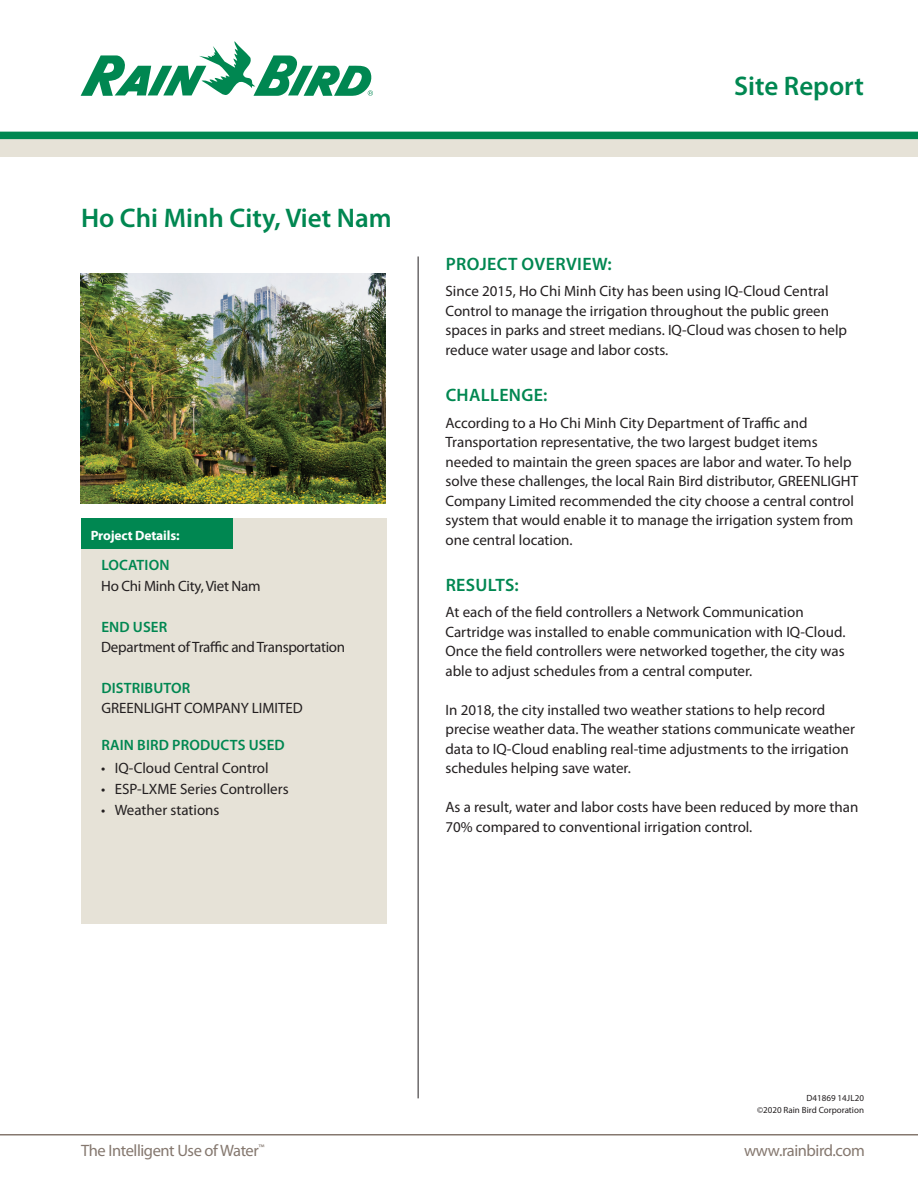
<style>
.page{position:relative;width:918px;height:1188px;background:#fff}
.page>*{position:absolute;margin:0;border:0;box-sizing:border-box;transform-origin:0 0}
.t1{font:600 27px "Myriad Pro";color:#008751}
.t2{font:600 18px "Myriad Pro";letter-spacing:.02em;color:#008751}
.t3{font:16.5px "Myriad Pro";letter-spacing:-.025em;color:#85786f}
.t4{font:15px/19.5px "Myriad Pro";color:#231f20}
.t5{font:15px "Myriad Pro";letter-spacing:-.02em;color:#231f20}
.t6{font:600 15px "Myriad Pro";letter-spacing:.01em;color:#008751}
.t7{font:700 13.5px "Myriad Pro";letter-spacing:-.01em;color:#fff}
.t8{font:9px/12px "Myriad Pro";color:#231f20;text-align:right}
</style>
<div class="page">
<div style="left:81px;top:518px;width:305px;height:406px;background:#e6e2d7"></div>
<svg style="left:81px;top:41px;width:292px;height:54px"></svg>
<div style="left:0;top:135px;width:918px;height:22px;background:#e6e2d7"></div>
<div style="left:0;top:132px;width:918px;height:7px;background:#008751"></div>
<img style="left:80px;top:273px;width:306px;height:230px">
<hr style="left:418px;top:256px;width:1px;height:842px;background:#231f20">
<hr style="left:0;top:1134px;width:918px;height:2px;background:#85786f">
<div style="left:82px;top:518px;width:151px;height:31px;background:#008751"></div>
<h1 class="t1" style="left:81px;top:201px;width:312px">Ho Chi Minh City, Viet Nam</h1>
<p class="t7" style="left:91px;top:527px;width:90px">Project Details:</p>
<p class="t6" style="left:101px;top:556px;width:70px">LOCATION</p>
<p class="t5" style="left:101px;top:576px;width:161px">Ho Chi Minh City, Viet Nam</p>
<p class="t6" style="left:101px;top:617px;width:67px">END USER</p>
<p class="t5" style="left:101px;top:638px;width:245px">Department of Traffic and Transportation</p>
<p class="t6" style="left:101px;top:678px;width:91px">DISTRIBUTOR</p>
<p class="t4" style="left:101px;top:698px;width:203px">GREENLIGHT COMPANY LIMITED</p>
<p class="t6" style="left:101px;top:735px;width:185px">RAIN BIRD PRODUCTS USED</p>
<p class="t4" style="left:101px;top:758px;width:169px">• IQ-Cloud Central Control</p>
<p class="t4" style="left:101px;top:779px;width:189px">• ESP-LXME Series Controllers</p>
<p class="t4" style="left:101px;top:800px;width:120px">• Weather stations</p>
<h1 class="t1" style="left:734px;top:68px;width:131px">Site Report</h1>
<p class="t2" style="left:446px;top:253px;width:168px">PROJECT OVERVIEW:</p>
<p class="t4" style="left:446px;top:281px;width:403px">Since 2015, Ho Chi Minh City has been using IQ-Cloud Central Control to manage the irrigation throughout the public green spaces in parks and street medians. IQ-Cloud was chosen to help reduce water usage and labor costs.</p>
<p class="t2" style="left:446px;top:384px;width:103px">CHALLENGE:</p>
<p class="t4" style="left:446px;top:412px;width:414px">According to a Ho Chi Minh City Department of Traffic and Transportation representative, the two largest budget items needed to maintain the green spaces are labor and water. To help solve these challenges, the local Rain Bird distributor, GREENLIGHT Company Limited recommended the city choose a central control system that would enable it to manage the irrigation system from one central location.</p>
<p class="t2" style="left:446px;top:574px;width:75px">RESULTS:</p>
<p class="t4" style="left:446px;top:602px;width:401px">At each of the field controllers a Network Communication Cartridge was installed to enable communication with IQ-Cloud.<br>Once the field controllers were networked together, the city was able to adjust schedules from a central computer.</p>
<p class="t4" style="left:446px;top:700px;width:411px">In 2018, the city installed two weather stations to help record precise weather data. The weather stations communicate weather data to IQ-Cloud enabling real-time adjustments to the irrigation schedules helping save water.</p>
<p class="t4" style="left:446px;top:797px;width:414px">As a result, water and labor costs have been reduced by more than<br>70% compared to conventional irrigation control.</p>
<p class="t8" style="left:757px;top:1092px;width:108px">D41869 14JL20<br>©2020 Rain Bird Corporation</p>
<p class="t3" style="left:81px;top:1140px;width:185px">The Intelligent Use of Water<sup>™</sup></p>
<p class="t3" style="left:744px;top:1140px;width:122px">www.rainbird.com</p>
</div>
